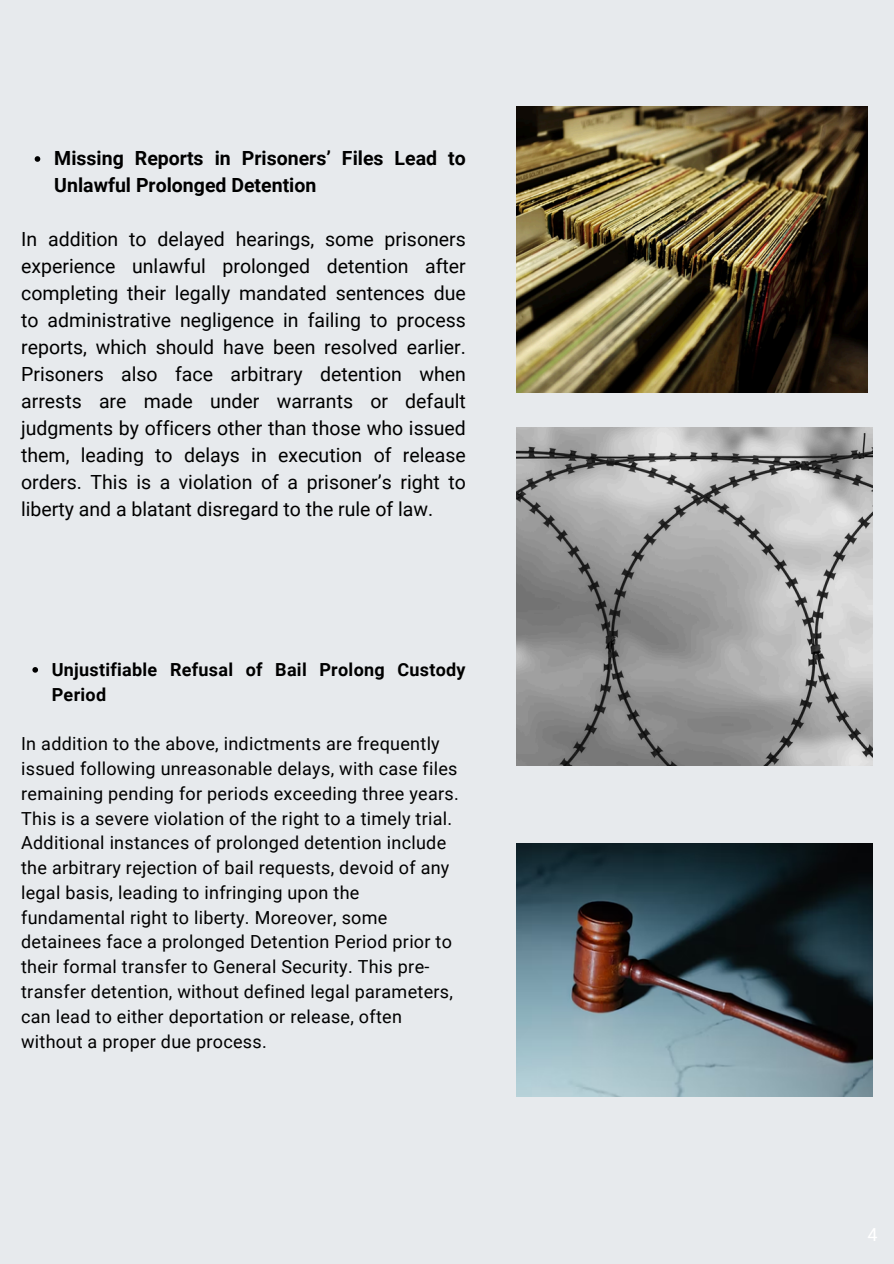
<style>
.page{position:relative;width:894px;height:1264px;background:#fff}
.page>*{position:absolute;margin:0;border:0;box-sizing:border-box;transform-origin:0 0}
.t1{font:19.5px/27px "Roboto";color:#000;text-align:justify}
.t2{font:700 19.5px/27px "Roboto";color:#000}
.t3{font:18px/24.8px "Roboto";letter-spacing:.015em;color:#000}
.t4{font:700 18px/24.8px "Roboto";letter-spacing:.015em;color:#000}
.t5{font:18px "Roboto";color:#fff}
</style>
<div class="page">
<div style="left:0;top:0;width:893px;height:1263px;background:#e7eaed"></div>
<img style="left:516px;top:843px;width:355px;height:253px">
<img style="left:516px;top:427px;width:355px;height:339px">
<img style="left:516px;top:107px;width:351px;height:285px">
<svg style="left:35px;top:156px;width:5px;height:6px"></svg>
<svg style="left:32px;top:667px;width:6px;height:5px"></svg>
<h1 class="t2" style="left:54px;top:145px;width:413px">Missing Reports in Prisoners’ Files Lead to<br>Unlawful Prolonged Detention</h1>
<p class="t1" style="left:21px;top:226px;width:446px">In addition to delayed hearings, some prisoners experience unlawful prolonged detention after completing their legally mandated sentences due to administrative negligence in failing to process reports, which should have been resolved earlier.<br>Prisoners also face arbitrary detention when arrests are made under warrants or default judgments by officers other than those who issued them, leading to delays in execution of release orders. This is a violation of a prisoner’s right to liberty and a blatant disregard to the rule of law.</p>
<h1 class="t4" style="left:52px;top:657px;width:415px">Unjustifiable Refusal of Bail Prolong Custody<br>Period</h1>
<p class="t3" style="left:21px;top:731px;width:439px">In addition to the above, indictments are frequently issued following unreasonable delays, with case files remaining pending for periods exceeding three years.<br>This is a severe violation of the right to a timely trial.<br>Additional instances of prolonged detention include the arbitrary rejection of bail requests, devoid of any legal basis, leading to infringing upon the fundamental right to liberty. Moreover, some detainees face a prolonged Detention Period prior to their formal transfer to General Security. This pre&shy;transfer detention, without defined legal parameters, can lead to either deportation or release, often without a proper due process.</p>
<p class="t5" style="left:867px;top:1223px;width:12px">4</p>
</div>
